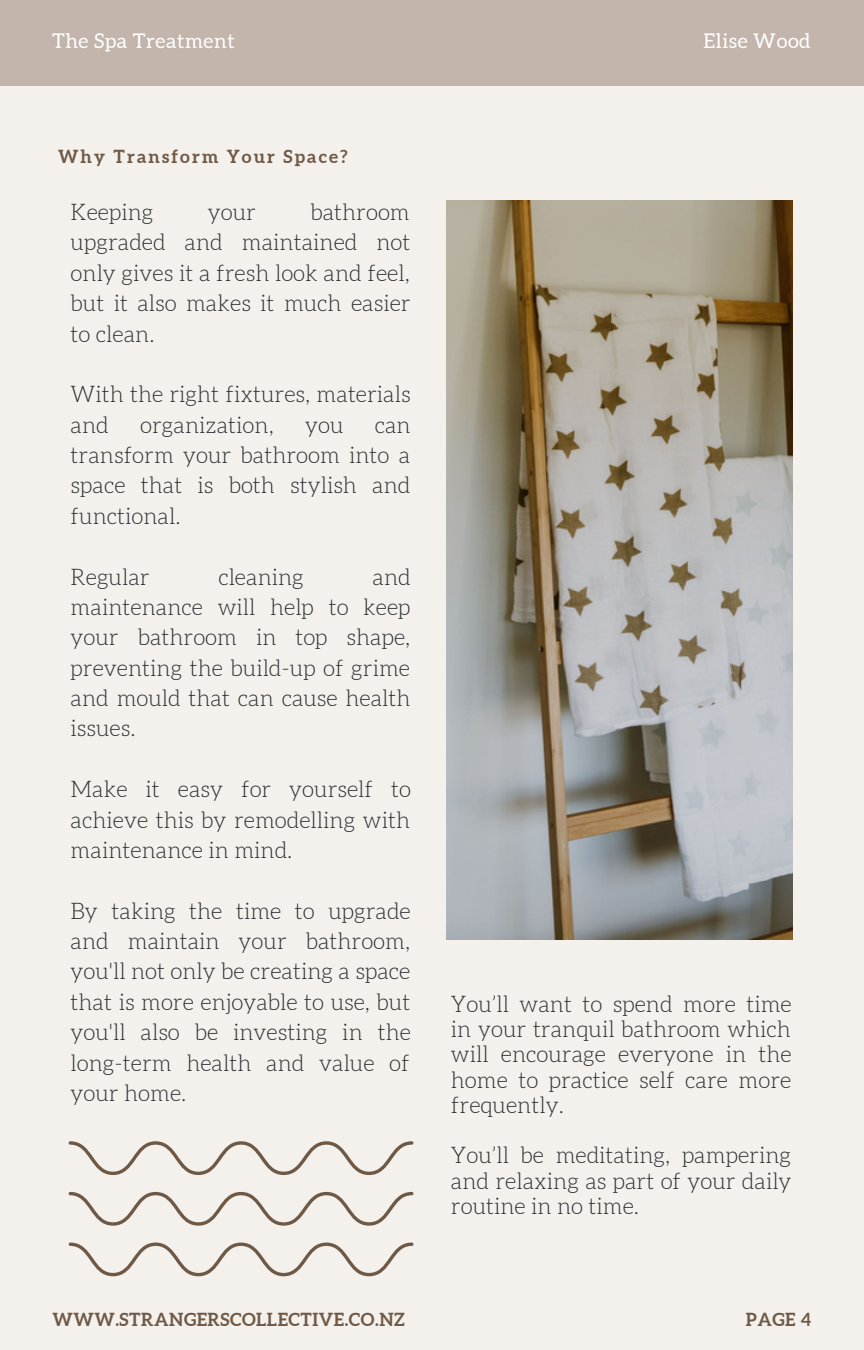
<style>
.page{position:relative;width:864px;height:1350px;background:#f4f0eb}
.page>*{position:absolute;margin:0;border:0;box-sizing:border-box;transform-origin:0 0}
.t1{font:300 22.5px/30.4px "Aleo";color:#2b2c30;text-align:justify}
.t2{font:20.25px "Aleo";letter-spacing:.03em;color:#fff}
.t3{font:700 18px "Aleo";letter-spacing:.03em;color:#6e5946}
.t4{font:700 18px "Aleo";letter-spacing:.12em;color:#6e5946}
</style>
<div class="page">
<div style="left:0;top:0;width:864px;height:85px;background:#c4b5ac"></div>
<img style="left:447px;top:200px;width:345px;height:740px">
<svg style="left:69px;top:1141px;width:344px;height:135px"></svg>
<p class="t2" style="left:52px;top:32px;width:184px">The Spa Treatment</p>
<p class="t2" style="left:703px;top:32px;width:109px">Elise Wood</p>
<p class="t4" style="left:58px;top:146px;width:291px">Why Transform Your Space?</p>
<p class="t1" style="left:71px;top:198px;width:342px;text-indent:240px">bathroom upgraded and maintained not only gives it a fresh look and feel, but it also makes it much easier to clean.</p>
<p class="t1" style="left:71px;top:198px;width:84px">Keeping</p>
<p class="t1" style="left:208px;top:198px;width:50px">your</p>
<p class="t1" style="left:71px;top:380px;width:342px">With the right fixtures, materials and</p>
<p class="t1" style="left:140px;top:411px;width:135px">organization,</p>
<p class="t1" style="left:305px;top:411px;width:40px">you</p>
<p class="t1" style="left:71px;top:411px;width:342px;text-indent:304px">can transform your bathroom into a space that is both stylish and functional.</p>
<p class="t1" style="left:71px;top:563px;width:342px;text-indent:302px">and maintenance will help to keep your bathroom in top shape, preventing the build-up of grime and mould that can cause health issues.</p>
<p class="t1" style="left:71px;top:563px;width:81px">Regular</p>
<p class="t1" style="left:218px;top:563px;width:87px">cleaning</p>
<p class="t1" style="left:71px;top:775px;width:342px">Make it easy for yourself to achieve this by remodelling with maintenance in mind.</p>
<p class="t1" style="left:71px;top:897px;width:342px">By taking the time to upgrade and maintain your bathroom, you'll not only be creating a space that is more enjoyable to use, but you'll also be investing in the long-term health and value of your home.</p>
<p class="t1" style="left:451px;top:992px;width:342px;line-height:25.2px">You’ll want to spend more time in your tranquil bathroom which will encourage everyone in the home to practice self care more frequently.</p>
<p class="t1" style="left:451px;top:1144px;width:342px;line-height:25.2px">You’ll be meditating, pampering and relaxing as part of your daily routine in no time.</p>
<p class="t3" style="left:53px;top:1309px;width:354px">WWW.STRANGERSCOLLECTIVE.CO.NZ</p>
<p class="t3" style="left:746px;top:1309px;width:67px">PAGE 4</p>
</div>
